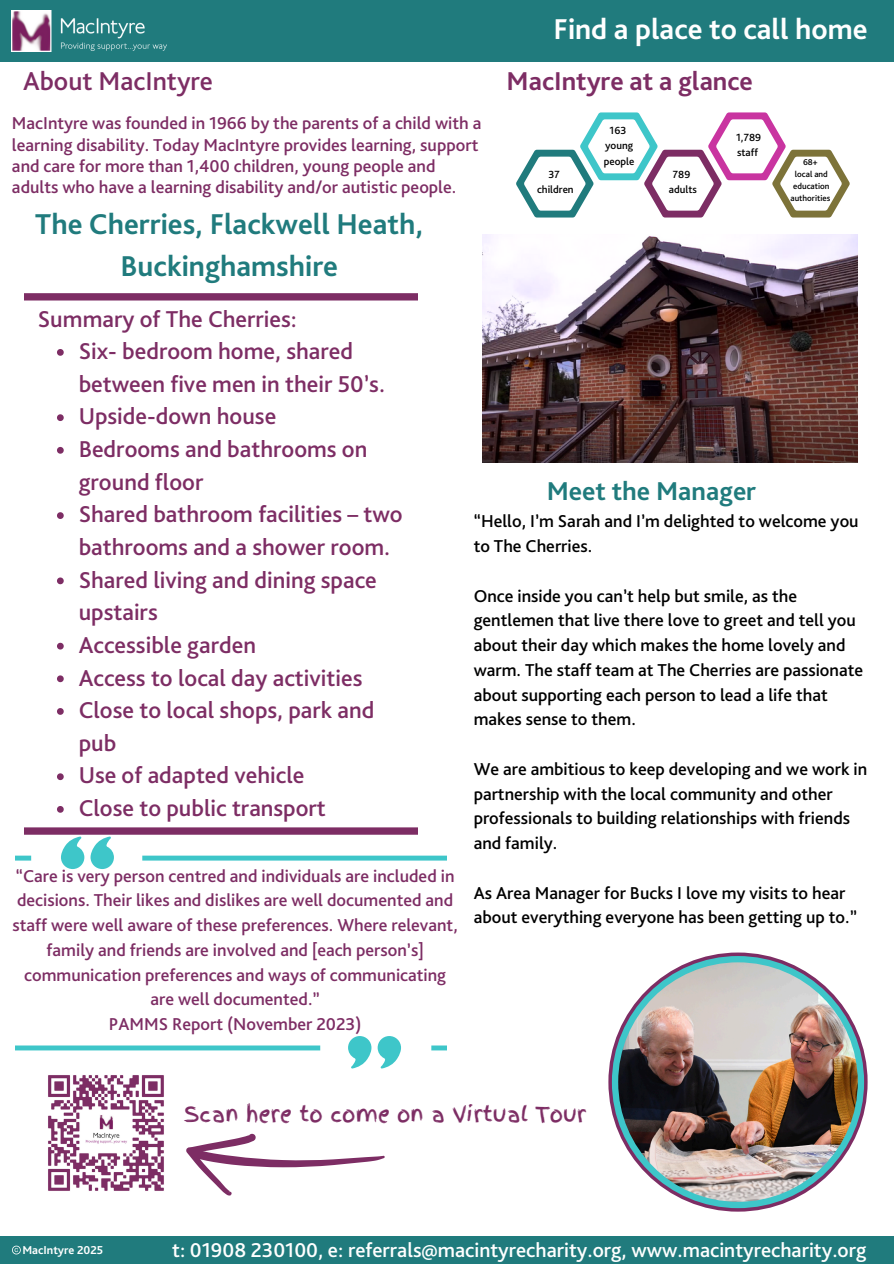
<style>
.page{position:relative;width:894px;height:1264px;background:#fff}
.page>*{position:absolute;margin:0;border:0;box-sizing:border-box;transform-origin:0 0}
.t1{font:700 30px/41.7px "Bliss Pro";color:#207b7d;text-align:center}
.t2{font:700 30px "Bliss Pro";color:#fff}
.t3{font:700 27px "Bliss Pro";color:#7d2d64}
.t4{font:700 27px "Bliss Pro";color:#207b7d}
.t5{font:500 27px "Bliss Pro";color:#7d2d64}
.t6{font:500 24px/32.7px "Bliss Pro";color:#7d2d64}
.t7{font:500 21px "Bliss Pro";color:#fff}
.t8{font:21px "Finger Paint";color:#7d2d64}
.t9{font:500 18px/24.8px "Bliss Pro";color:#000}
.t10{font:500 18px/24.8px "Bliss Pro";color:#7d2d64;text-align:center}
.t11{font:700 12px "Bliss Pro";color:#fff}
.t12{font:500 10.95px/15.1px "Bliss Pro";color:#000}
.t13{font:500 8.85px/11.7px "Bliss Pro";color:#000;text-align:center}
</style>
<div class="page">
<div style="left:0;top:0;width:893px;height:62px;background:#207b7d"></div>
<img style="left:12px;top:11px;width:154px;height:40px">
<svg style="left:25px;top:293px;width:392px;height:541px"></svg>
<svg style="left:57px;top:349px;width:7px;height:7px"></svg>
<svg style="left:57px;top:414px;width:7px;height:7px"></svg>
<svg style="left:57px;top:447px;width:7px;height:6px"></svg>
<svg style="left:57px;top:512px;width:7px;height:7px"></svg>
<svg style="left:57px;top:577px;width:7px;height:7px"></svg>
<svg style="left:57px;top:642px;width:7px;height:7px"></svg>
<svg style="left:57px;top:675px;width:7px;height:7px"></svg>
<svg style="left:57px;top:708px;width:7px;height:6px"></svg>
<svg style="left:57px;top:773px;width:7px;height:7px"></svg>
<svg style="left:57px;top:806px;width:7px;height:6px"></svg>
<svg style="left:348px;top:1050px;width:23px;height:18px"></svg>
<svg style="left:378px;top:1050px;width:23px;height:18px"></svg>
<svg style="left:90px;top:836px;width:24px;height:19px"></svg>
<svg style="left:61px;top:836px;width:23px;height:19px"></svg>
<svg style="left:16px;top:855px;width:126px;height:195px"></svg>
<svg style="left:142px;top:855px;width:305px;height:195px"></svg>
<svg style="left:516px;top:112px;width:333px;height:105px"></svg>
<svg style="left:186px;top:1133px;width:199px;height:63px"></svg>
<div style="left:0;top:1235px;width:893px;height:28px;background:#207b7d"></div>
<svg style="left:12px;top:1245px;width:9px;height:9px"></svg>
<svg style="left:608px;top:952px;width:259px;height:259px;background:#804b79"></svg>
<svg style="left:611px;top:956px;width:252px;height:252px;background:#48bcc0"></svg>
<img style="left:618px;top:962px;width:239px;height:239px;border-radius:50%">
<img style="left:483px;top:234px;width:374px;height:228px">
<img style="left:48px;top:1075px;width:116px;height:116px">
<p class="t5" style="left:23px;top:64px;width:191px">About MacIntyre</p>
<h1 class="t10" style="left:12px;top:112px;width:470px;line-height:21.3px;text-align:left">MacIntyre was founded in 1966 by the parents of a child with a learning disability. Today MacIntyre provides learning, support and care for more than 1,400 children, young people and adults who have a learning disability and/or autistic people.</h1>
<p class="t1" style="left:35px;top:203px;width:389px">The Cherries, Flackwell Heath,<br>Buckinghamshire</p>
<p class="t2" style="left:553px;top:11px;width:315px">Find a place to call home</p>
<p class="t3" style="left:506px;top:64px;width:248px">MacIntyre at a glance</p>
<p class="t12" style="left:548px;top:166px;width:13px">37</p>
<p class="t12" style="left:537px;top:181px;width:38px">children</p>
<p class="t12" style="left:609px;top:123px;width:18px">163</p>
<h1 class="t12" style="left:603px;top:138px;width:32px">young people</h1>
<p class="t12" style="left:672px;top:166px;width:19px">789</p>
<p class="t12" style="left:668px;top:181px;width:30px">adults</p>
<h3 class="t12" style="left:736px;top:129px;width:26px">1,789</h3>
<p class="t12" style="left:736px;top:144px;width:22px">staff</p>
<p class="t13" style="left:790px;top:156px;width:41px">68+<br>local and education authorities</p>
<p class="t6" style="left:38px;top:301px;width:260px">Summary of The Cherries:</p>
<h1 class="t6" style="left:79px;top:334px;width:308px">Six- bedroom home, shared between five men in their 50’s.</h1>
<h2 class="t6" style="left:79px;top:399px;width:199px">Upside-down house</h2>
<h1 class="t6" style="left:79px;top:432px;width:290px">Bedrooms and bathrooms on ground floor</h1>
<p class="t6" style="left:79px;top:497px;width:325px">Shared bathroom facilities – two bathrooms and a shower room.</p>
<p class="t6" style="left:79px;top:562px;width:299px">Shared living and dining space upstairs</p>
<p class="t6" style="left:79px;top:628px;width:179px">Accessible garden</p>
<p class="t6" style="left:79px;top:660px;width:285px">Access to local day activities</p>
<p class="t6" style="left:79px;top:693px;width:297px">Close to local shops, park and pub</p>
<p class="t6" style="left:79px;top:758px;width:227px">Use of adapted vehicle</p>
<p class="t6" style="left:79px;top:791px;width:249px">Close to public transport</p>
<p class="t10" style="left:13px;top:862px;width:446px">“Care is very person centred and individuals are included in decisions. Their likes and dislikes are well documented and staff were well aware of these preferences. Where relevant, family and friends are involved and [each person’s] communication preferences and ways of communicating are well documented.”</p>
<p class="t10" style="left:109px;top:1011px;width:254px">PAMMS Report (November 2023)</p>
<p class="t4" style="left:546px;top:474px;width:211px">Meet the Manager</p>
<p class="t9" style="left:473px;top:508px;width:386px">“Hello, I’m Sarah and I’m delighted to welcome you to The Cherries.</p>
<p class="t9" style="left:473px;top:582px;width:391px">Once inside you can’t help but smile, as the gentlemen that live there love to greet and tell you about their day which makes the home lovely and warm. The staff team at The Cherries are passionate about supporting each person to lead a life that makes sense to them.</p>
<p class="t9" style="left:473px;top:756px;width:395px">We are ambitious to keep developing and we work in partnership with the local community and other professionals to building relationships with friends and family.</p>
<p class="t9" style="left:473px;top:879px;width:385px">As Area Manager for Bucks I love my visits to hear about everything everyone has been getting up to.”</p>
<p class="t8" style="left:184px;top:1099px;width:403px">Scan here to come on a Virtual Tour</p>
<p class="t11" style="left:22px;top:1242px;width:82px">MacIntyre 2025</p>
<p class="t7" style="left:172px;top:1236px;width:695px">t: 01908 230100, e: referrals@macintyrecharity.org, www.macintyrecharity.org</p>
</div>
